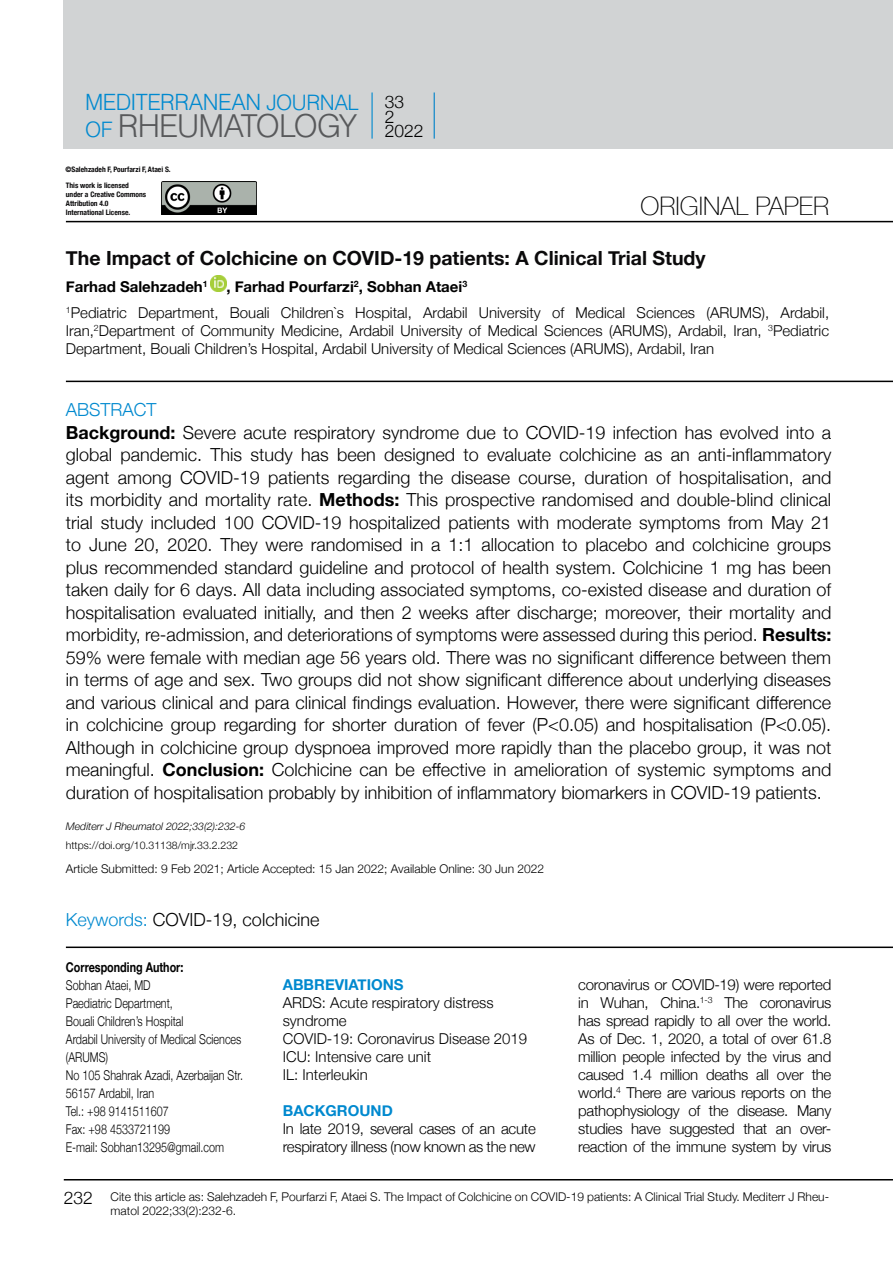
<style>
.page{position:relative;width:893px;height:1263px;background:#fff}
.page>*{position:absolute;margin:0;border:0;box-sizing:border-box;transform-origin:0 0}
.t1{font:31.2px "UB Helvetica Light";letter-spacing:-.025em;color:#58595b}
.t2{font:100 25.5px "Helvetica Neue";color:#000}
.t3{font:22.2px "UB Helvetica Light";letter-spacing:-.02em;color:#0089cf}
.t4{font:700 19.5px "Helvetica Neue";color:#0b0a0b}
.t5{font:300 18px/22.5px "Helvetica Neue";color:#000}
.t6{font:300 17.4px/15px "Helvetica Neue";color:#000}
.t7{font:300 15px/18px "Helvetica Neue";color:#000}
.t8{font:300 15px/18px "Helvetica Neue";letter-spacing:-.02em;color:#000}
.t9{font:700 15px "Helvetica Neue";color:#0089cf}
.t10{font:300 13.5px/18px "Helvetica Neue";color:#000;scale:.8 1}
.t11{font:700 13.5px "Helvetica Neue";color:#000;scale:.8 1}
.t12{font:300 12px/13.5px "Helvetica Neue";color:#000}
.t13{font:300 10.5px "Helvetica Neue";color:#000}
.t14{font:italic 300 10.5px "Helvetica Neue";color:#000}
.t15{font:700 condensed 7.5px/9px "Helvetica Neue";color:#0b0a0b}
.s1{font-size:21px}
.s2{font-size:21px;color:#0089cf}
.s3{font-weight:700}
.s4{color:#0089cf}
</style>
<div class="page">
<div style="left:64px;top:0;width:829px;height:149px;background:#d1d3d4"></div>
<hr style="left:371px;top:92px;width:2px;height:47px;background:#0089cf">
<hr style="left:64px;top:1179px;width:829px;height:1px;background:#000">
<hr style="left:66px;top:221px;width:827px;height:1px;background:#000">
<img style="left:162px;top:181px;width:94px;height:34px">
<hr style="left:434px;top:92px;width:1px;height:47px;background:#0081c9">
<hr style="left:66px;top:381px;width:827px;height:1px;background:#000">
<hr style="left:66px;top:946px;width:827px;height:2px;background:#000">
<img style="left:210px;top:276px;width:16px;height:16px">
<p class="t3" style="left:85px;top:89px;width:275px">MEDITERRANEAN <span class="s1">JOURNAL</span></p>
<h1 class="t1" style="left:85px;top:107px;width:273px"><span class="s2">OF</span> RHEUMATOLOGY</h1>
<p class="t15" style="left:65px;top:164px;width:107px">©Salehzadeh F, Pourfarzi F, Ataei S.</p>
<p class="t15" style="left:66px;top:180px;width:82px">This work is licensed under a Creative Commons<br>Attribution 4.0<br>International License.</p>
<p class="t6" style="left:385px;top:93px;width:40px">33<br>2<br>2022</p>
<h2 class="t2" style="left:641px;top:186px;width:190px">ORIGINAL PAPER</h2>
<p class="t4" style="left:66px;top:243px;width:641px">The Impact of Colchicine on COVID-19 patients: A Clinical Trial Study</p>
<p class="t7" style="left:66px;top:272px;width:765px;line-height:26.5px"><span class="s3">Farhad Salehzadeh</span><sup>1</sup> <span class="s3">, Farhad Pourfarzi</span><sup>2</sup><span class="s3">, Sobhan Ataei</span><sup>3<br></sup><sup>1</sup>Pediatric Department, Bouali Children`s Hospital, Ardabil University of Medical Sciences (ARUMS), Ardabil,</p>
<p class="t7" style="left:66px;top:321px;width:765px">Iran,<sup>2</sup>Department of Community Medicine, Ardabil University of Medical Sciences (ARUMS), Ardabil, Iran, <sup>3</sup>Pediatric<br>Department, Bouali Children’s Hospital, Ardabil University of Medical Sciences (ARUMS), Ardabil, Iran</p>
<p class="t5" style="left:66px;top:397px;width:767px"><span class="s4">ABSTRACT<br></span><span class="s3">Background:</span> Severe acute respiratory syndrome due to COVID-19 infection has evolved into a global pandemic. This study has been designed to evaluate colchicine as an anti-inflammatory agent among COVID-19 patients regarding the disease course, duration of hospitalisation, and its morbidity and mortality rate. <span class="s3">Methods:</span> This prospective randomised and double-blind clinical trial study included 100 COVID-19 hospitalized patients with moderate symptoms from May 21 to June 20, 2020. They were randomised in a 1:1 allocation to placebo and colchicine groups plus recommended standard guideline and protocol of health system. Colchicine 1 mg has been taken daily for 6 days. All data including associated symptoms, co-existed disease and duration of hospitalisation evaluated initially, and then 2 weeks after discharge; moreover, their mortality and morbidity, re-admission, and deteriorations of symptoms were assessed during this period. <span class="s3">Results:<br></span>59% were female with median age 56 years old. There was no significant difference between them in terms of age and sex. Two groups did not show significant difference about underlying diseases and various clinical and para clinical findings evaluation. However, there were significant difference in colchicine group regarding for shorter duration of fever (P&lt;0.05) and hospitalisation (P&lt;0.05).<br>Although in colchicine group dyspnoea improved more rapidly than the placebo group, it was not meaningful. <span class="s3">Conclusion:</span> Colchicine can be effective in amelioration of systemic symptoms and duration of hospitalisation probably by inhibition of inflammatory biomarkers in COVID-19 patients.</p>
<p class="t14" style="left:66px;top:818px;width:181px">Mediterr J Rheumatol 2022;33(2):232-6</p>
<p class="t13" style="left:66px;top:837px;width:174px">https://doi.org/10.31138/mjr.33.2.232</p>
<p class="t12" style="left:66px;top:861px;width:480px">Article Submitted: 9 Feb 2021; Article Accepted: 15 Jan 2022; Available Online: 30 Jun 2022</p>
<p class="t5" style="left:66px;top:907px;width:255px"><span class="s4">Keywords:</span> COVID-19, colchicine</p>
<p class="t11" style="left:66px;top:957px;width:149px">Corresponding Author:</p>
<p class="t10" style="left:66px;top:975px;width:223px">Sobhan Ataei, MD<br>Paediatric Department,<br>Bouali Children’s Hospital<br>Ardabil University of Medical Sciences (ARUMS)<br>No 105 Shahrak Azadi, Azerbaijan Str.<br>56157 Ardabil, Iran<br>Tel.: +98 9141511607<br>Fax: +98 4533721199<br>E-mail: Sobhan13295@gmail.com</p>
<p class="t9" style="left:283px;top:973px;width:122px">ABBREVIATIONS</p>
<p class="t7" style="left:283px;top:993px;width:246px">ARDS: Acute respiratory distress syndrome<br>COVID-19: Coronavirus Disease 2019<br>ICU: Intensive care unit<br>IL: Interleukin</p>
<p class="t9" style="left:283px;top:1099px;width:112px">BACKGROUND</p>
<p class="t8" style="left:283px;top:1119px;width:255px">In late 2019, several cases of an acute respiratory illness (now known as the new</p>
<p class="t7" style="left:578px;top:975px;width:255px;text-align:justify">coronavirus or COVID-19) were reported in Wuhan, China.<sup>1-3</sup> The coronavirus has spread rapidly to all over the world.<br>As of Dec. 1, 2020, a total of over 61.8 million people infected by the virus and caused 1.4 million deaths all over the world.<sup>4</sup> There are various reports on the pathophysiology of the disease. Many studies have suggested that an over&shy;reaction of the immune system by virus</p>
<p class="t6" style="left:64px;top:1189px;width:31px">232</p>
<p class="t12" style="left:111px;top:1189px;width:720px">Cite this article as: Salehzadeh F, Pourfarzi F, Ataei S. The Impact of Colchicine on COVID-19 patients: A Clinical Trial Study. Mediterr J Rheu&shy;matol 2022;33(2):232-6.</p>
</div>
